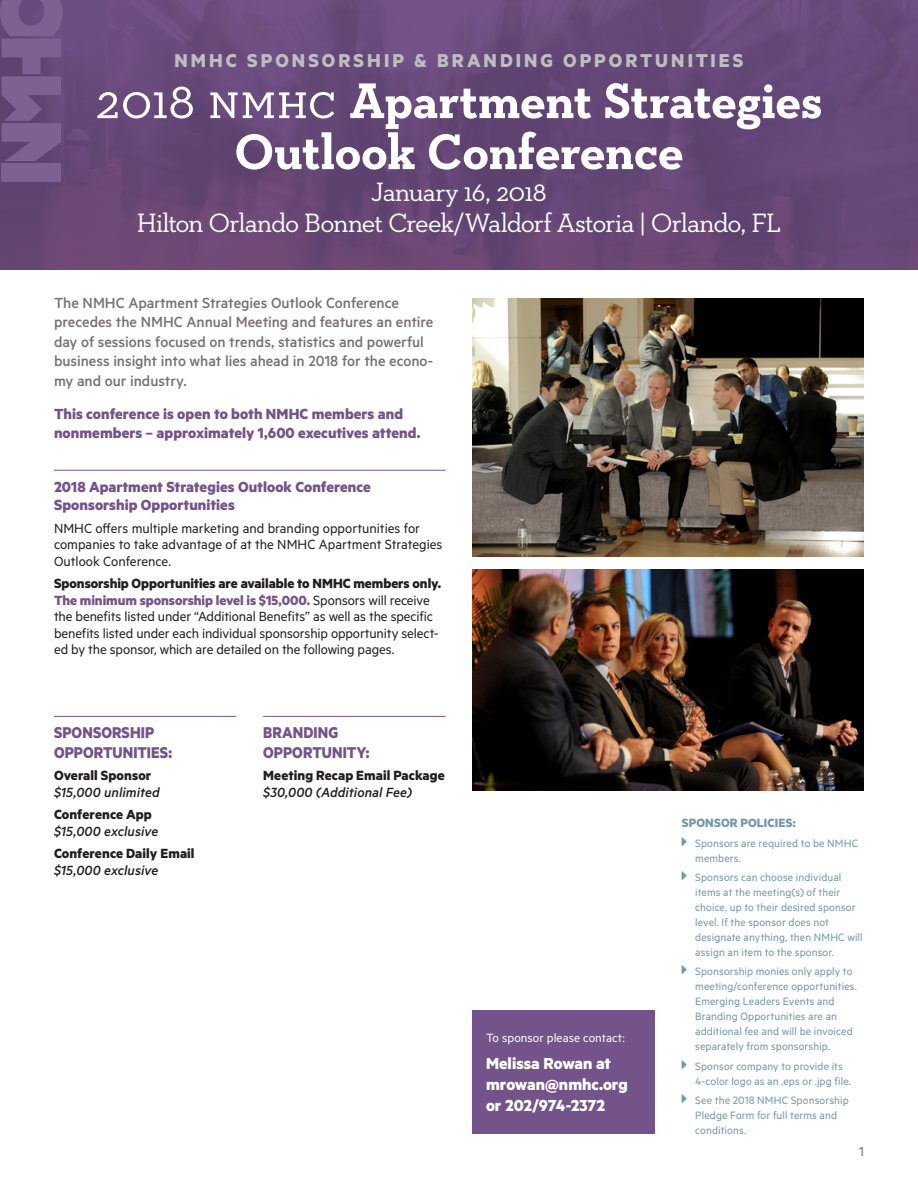
<style>
.page{position:relative;width:918px;height:1188px;background:#fff}
.page>*{position:absolute;margin:0;border:0;box-sizing:border-box;transform-origin:0 0}
.t1{font:700 51px/51px "Neutraface Slab Text";letter-spacing:-.01em;color:#fff;text-align:center}
.t2{font:27px/31.5px "Neutraface Slab Text";letter-spacing:-.035em;color:#fff;text-align:center}
.t3{font:700 21px "Metric";letter-spacing:.145em;color:#bcbec0}
.t4{font:700 18px/21px "Metric";color:#fff}
.t5{font:700 17.55px/19.2px "Metric";letter-spacing:.005em;color:#74538b;scale:.94 1}
.t6{font:500 16.5px/19.5px "Metric";letter-spacing:-.005em;color:#777373}
.t7{font:700 16.5px/19.5px "Metric";letter-spacing:.005em;color:#74538b}
.t8{font:15px/16.5px "Metric";letter-spacing:-.005em;color:#231f20}
.t9{font:700 15px "Metric";letter-spacing:.005em;color:#231f20}
.t10{font:italic 500 15px "Metric";letter-spacing:.005em;color:#231f20}
.t11{font:500 15px "Metric";color:#8d9091}
.t12{font:13.5px "Metric";letter-spacing:.005em;color:#fff}
.t13{font:700 13.5px "Metric";letter-spacing:.015em;color:#7298a9}
.t14{font:12px/15px "Metric";letter-spacing:.01em;color:#7298a9}
.s1{font-weight:400}
.s2{font-weight:700}
.s3{font-weight:700;color:#74538b}
</style>
<div class="page">
<img style="left:472px;top:299px;width:392px;height:258px">
<img style="left:472px;top:569px;width:392px;height:222px">
<img style="left:0;top:0;width:918px;height:270px">
<hr style="left:54px;top:470px;width:392px;height:1px;background:#74538b">
<div style="left:472px;top:1010px;width:183px;height:124px;background:#74538b"></div>
<div style="left:2px;top:164px;width:59px;height:18px;background:#7e6093"></div>
<svg style="left:0;top:0;width:63px;height:161px;background:#745688"></svg>
<hr style="left:54px;top:716px;width:182px;height:1px;background:#74538b">
<hr style="left:263px;top:716px;width:183px;height:1px;background:#74538b">
<h3 class="t3" style="left:174px;top:48px;width:571px">NMHC SPONSORSHIP &amp; BRANDING OPPORTUNITIES</h3>
<h1 class="t1" style="left:96px;top:75px;width:728px"><span class="s1">2018 nmhc</span> Apartment Strategies<br>Outlook Conference</h1>
<h2 class="t2" style="left:137px;top:175px;width:646px">January 16, 2018<br>Hilton Orlando Bonnet Creek/Waldorf Astoria | Orlando, FL</h2>
<p class="t6" style="left:54px;top:292px;width:381px">The NMHC Apartment Strategies Outlook Conference precedes the NMHC Annual Meeting and features an entire day of sessions focused on trends, statistics and powerful business insight into what lies ahead in 2018 for the econo&shy;my and our industry.</p>
<h3 class="t7" style="left:54px;top:403px;width:368px">This conference is open to both NMHC members and nonmembers – approximately 1,600 executives attend.</h3>
<h3 class="t7" style="left:54px;top:478px;width:319px;line-height:18px">2018 Apartment Strategies Outlook Conference<br>Sponsorship Opportunities</h3>
<p class="t8" style="left:54px;top:519px;width:390px">NMHC offers multiple marketing and branding opportunities for companies to take advantage of at the NMHC Apartment Strategies<br>Outlook Conference.</p>
<p class="t8" style="left:54px;top:575px;width:389px"><span class="s2">Sponsorship Opportunities are available to NMHC members only.<br></span><span class="s3">The minimum sponsorship level is $15,000.</span> Sponsors will receive the benefits listed under “Additional Benefits” as well as the specific benefits listed under each individual sponsorship opportunity select&shy;ed by the sponsor, which are detailed on the following pages.</p>
<h3 class="t5" style="left:54px;top:723px;width:127px">SPONSORSHIP<br>OPPORTUNITIES:</h3>
<p class="t9" style="left:54px;top:766px;width:99px">Overall Sponsor</p>
<p class="t10" style="left:54px;top:783px;width:107px">$15,000 unlimited</p>
<p class="t9" style="left:54px;top:805px;width:99px">Conference App</p>
<p class="t10" style="left:54px;top:822px;width:106px">$15,000 exclusive</p>
<p class="t9" style="left:54px;top:844px;width:142px">Conference Daily Email</p>
<p class="t10" style="left:54px;top:861px;width:106px">$15,000 exclusive</p>
<h3 class="t5" style="left:263px;top:723px;width:114px">BRANDING<br>OPPORTUNITY:</h3>
<p class="t9" style="left:263px;top:766px;width:183px">Meeting Recap Email Package</p>
<p class="t10" style="left:263px;top:783px;width:150px">$30,000 (Additional Fee)</p>
<p class="t12" style="left:486px;top:1030px;width:140px">To sponsor please contact:</p>
<h3 class="t4" style="left:486px;top:1052px;width:143px">Melissa Rowan at mrowan@nmhc.org or 202/974-2372</h3>
<p class="t13" style="left:682px;top:815px;width:115px">SPONSOR POLICIES:</p>
<p class="t14" style="left:695px;top:835px;width:164px">Sponsors are required to be NMHC members.</p>
<p class="t14" style="left:695px;top:869px;width:169px">Sponsors can choose individual items at the meeting(s) of their choice, up to their desired sponsor level. If the sponsor does not designate anything, then NMHC will assign an item to the sponsor.</p>
<p class="t14" style="left:695px;top:964px;width:163px">Sponsorship monies only apply to meeting/conference opportunities.<br>Emerging Leaders Events and<br>Branding Opportunities are an additional fee and will be invoiced separately from sponsorship.</p>
<p class="t14" style="left:695px;top:1058px;width:157px">Sponsor company to provide its<br>4-color logo as an .eps or .jpg file.</p>
<p class="t14" style="left:695px;top:1092px;width:155px">See the 2018 NMHC Sponsorship<br>Pledge Form for full terms and conditions.</p>
<p class="t11" style="left:859px;top:1142px;width:6px">1</p>
</div>
